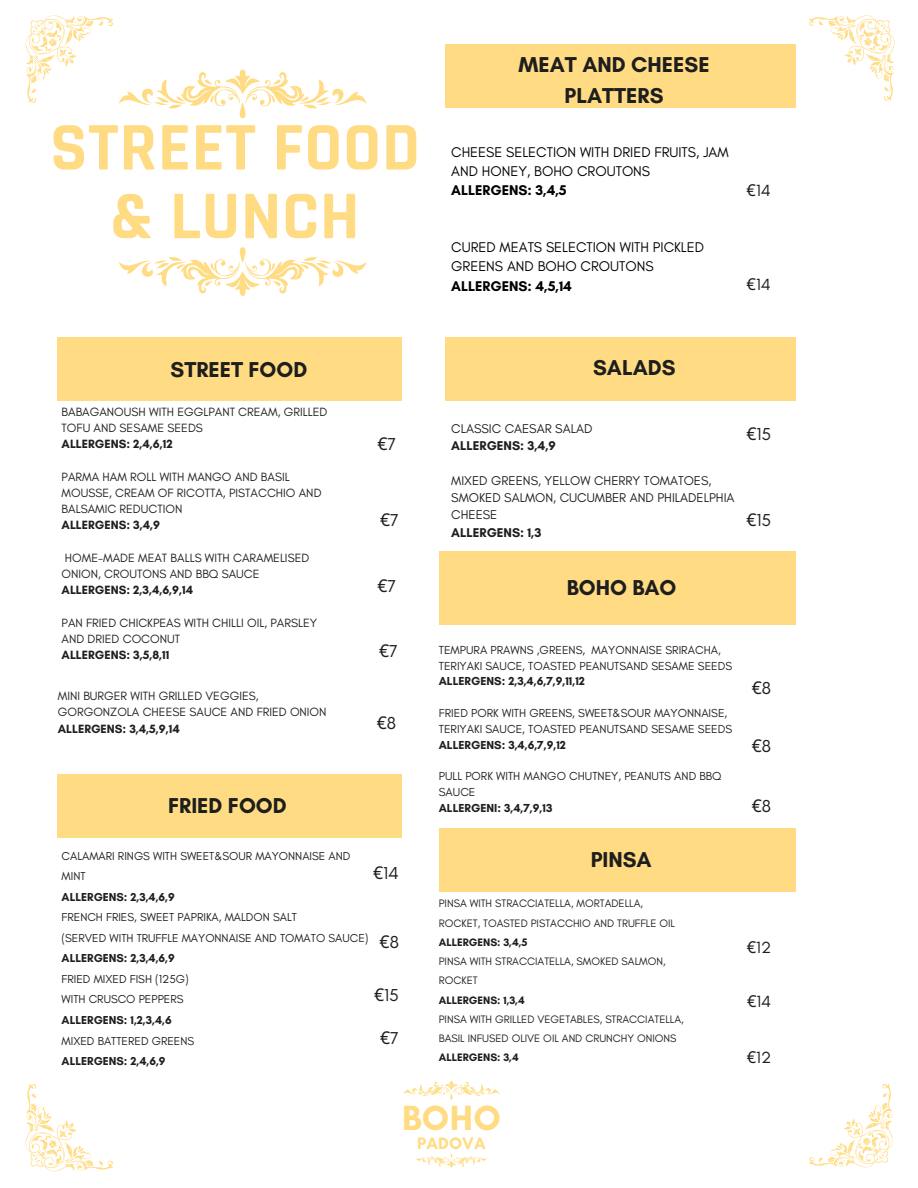
<style>
.page{position:relative;width:918px;height:1188px;background:#fff}
.page>*{position:absolute;margin:0;border:0;box-sizing:border-box;transform-origin:0 0}
.t1{font:700 69px/68.7px "Rajdhani";letter-spacing:.01em;color:#ffdc83;text-align:center}
.t2{font:700 35.55px "Glacial Indifference";color:#ffdc83}
.t3{font:700 21.9px/30.3px "Glacial Indifference";color:#1e1e1e;text-align:center}
.t4{font:17.55px "Noto Sans";color:#1e1e1e}
.t5{font:17.55px "Glacial Indifference";color:#1e1e1e}
.t6{font:700 16.95px "Glacial Indifference";letter-spacing:.01em;color:#ffdc83}
.t7{font:16.5px "Glacial Indifference";color:#1e1e1e}
.t8{font:14.4px/19.2px "Glacial Indifference";color:#000}
.t9{font:12.9px/17.2px "Glacial Indifference";color:#1e1e1e}
.t10{font:12.15px/16.2px "Glacial Indifference";color:#1e1e1e}
.t11{font:700 12.15px "Glacial Indifference";color:#1e1e1e}
.t12{font:11.85px/15.8px "Glacial Indifference";color:#1e1e1e}
.t13{font:700 11.85px "Glacial Indifference";color:#1e1e1e}
.t14{font:11.7px/20.5px "Glacial Indifference";color:#1e1e1e}
.t15{font:700 11.7px "Glacial Indifference";color:#1e1e1e}
.t16{font:10.95px "Glacial Indifference";color:#1e1e1e}
.t17{font:700 10.95px "Glacial Indifference";color:#1e1e1e}
.s1{font-weight:700}
.s2{font-family:"Noto Sans"}
.s3{font-family:"Glacial Indifference"}
</style>
<div class="page">
<svg style="left:25px;top:15px;width:88px;height:88px"></svg>
<svg style="left:809px;top:15px;width:86px;height:86px"></svg>
<svg style="left:25px;top:1084px;width:88px;height:88px"></svg>
<svg style="left:119px;top:70px;width:248px;height:48px"></svg>
<svg style="left:119px;top:248px;width:248px;height:48px"></svg>
<svg style="left:403px;top:1081px;width:97px;height:19px"></svg>
<svg style="left:416px;top:1154px;width:71px;height:13px"></svg>
<svg style="left:809px;top:1084px;width:84px;height:84px"></svg>
<div style="left:58px;top:337px;width:344px;height:64px;background:#ffdc83"></div>
<div style="left:445px;top:45px;width:351px;height:63px;background:#ffdc83"></div>
<div style="left:445px;top:337px;width:351px;height:64px;background:#ffdc83"></div>
<div style="left:58px;top:774px;width:344px;height:64px;background:#ffdc83"></div>
<div style="left:439px;top:828px;width:357px;height:64px;background:#ffdc83"></div>
<div style="left:439px;top:551px;width:356px;height:74px;background:#ffdc83"></div>
<p class="t1" style="left:50px;top:115px;width:371px">STREET FOOD &amp; LUNCH</p>
<h6 class="t3" style="left:519px;top:49px;width:193px">MEAT AND CHEESE<br>PLATTERS</h6>
<p class="t8" style="left:451px;top:142px;width:279px">CHEESE SELECTION WITH DRIED FRUITS, JAM<br>AND HONEY, BOHO CROUTONS<br><span class="s1">ALLERGENS: 3,4,5</span></p>
<p class="t8" style="left:451px;top:238px;width:254px">CURED MEATS SELECTION WITH PICKLED<br>GREENS AND BOHO CROUTONS<br><span class="s1">ALLERGENS: 4,5,14</span></p>
<p class="t7" style="left:747px;top:181px;width:26px"><span class="s2">€</span>14</p>
<p class="t7" style="left:747px;top:275px;width:26px"><span class="s2">€</span>14</p>
<h1 class="t3" style="left:171px;top:355px;width:138px">STREET FOOD</h1>
<p class="t10" style="left:62px;top:403px;width:267px">BABAGANOUSH WITH EGGLPANT CREAM, GRILLED<br>TOFU AND SESAME SEEDS</p>
<p class="t11" style="left:62px;top:437px;width:113px">ALLERGENS: 2,4,6,12</p>
<p class="t10" style="left:62px;top:468px;width:261px">PARMA HAM ROLL WITH MANGO AND BASIL<br>MOUSSE, CREAM OF RICOTTA, PISTACCHIO AND<br>BALSAMIC REDUCTION</p>
<p class="t11" style="left:62px;top:518px;width:100px">ALLERGENS: 3,4,9</p>
<p class="t10" style="left:62px;top:550px;width:249px">HOME-MADE MEAT BALLS WITH CARAMELISED<br>ONION, CROUTONS AND BBQ SAUCE</p>
<p class="t11" style="left:62px;top:583px;width:133px">ALLERGENS: 2,3,4,6,9,14</p>
<h5 class="t10" style="left:62px;top:615px;width:257px">PAN FRIED CHICKPEAS WITH CHILLI OIL, PARSLEY<br>AND DRIED COCONUT</h5>
<h5 class="t11" style="left:62px;top:648px;width:109px">ALLERGENS: 3,5,8,11</h5>
<h5 class="t10" style="left:58px;top:688px;width:270px">MINI BURGER WITH GRILLED VEGGIES,<br>GORGONZOLA CHEESE SAUCE AND FRIED ONION</h5>
<h5 class="t11" style="left:58px;top:721px;width:124px">ALLERGENS: 3,4,5,9,14</h5>
<h5 class="t3" style="left:168px;top:790px;width:120px">FRIED FOOD</h5>
<h3 class="t4" style="left:377px;top:432px;width:20px">€<span class="s3">7</span></h3>
<h6 class="t4" style="left:380px;top:507px;width:20px">€<span class="s3">7</span></h6>
<h6 class="t4" style="left:377px;top:573px;width:20px">€<span class="s3">7</span></h6>
<h5 class="t4" style="left:379px;top:638px;width:20px">€<span class="s3">7</span></h5>
<p class="t4" style="left:377px;top:710px;width:21px">€<span class="s3">8</span></p>
<h5 class="t14" style="left:62px;top:845px;width:290px">CALAMARI RINGS WITH SWEET&amp;SOUR MAYONNAISE AND<br>MINT</h5>
<p class="t15" style="left:62px;top:890px;width:115px">ALLERGENS: 2,3,4,6,9</p>
<h3 class="t14" style="left:62px;top:907px;width:237px">FRENCH FRIES, SWEET PAPRIKA, MALDON SALT</h3>
<p class="t14" style="left:62px;top:927px;width:308px">(SERVED WITH TRUFFLE MAYONNAISE AND TOMATO SAUCE)</p>
<p class="t15" style="left:62px;top:951px;width:115px">ALLERGENS: 2,3,4,6,9</p>
<p class="t14" style="left:62px;top:969px;width:129px">FRIED MIXED FISH (125G)</p>
<p class="t14" style="left:62px;top:989px;width:123px">WITH CRUSCO PEPPERS</p>
<p class="t15" style="left:62px;top:1013px;width:112px">ALLERGENS: 1,2,3,4,6</p>
<p class="t14" style="left:62px;top:1030px;width:134px">MIXED BATTERED GREENS</p>
<p class="t15" style="left:62px;top:1054px;width:106px">ALLERGENS: 2,4,6,9</p>
<h5 class="t5" style="left:373px;top:862px;width:27px"><span class="s2">€</span>14</h5>
<p class="t4" style="left:380px;top:929px;width:21px">€<span class="s3">8</span></p>
<p class="t5" style="left:374px;top:985px;width:26px"><span class="s2">€</span>15</p>
<h3 class="t4" style="left:380px;top:1026px;width:20px">€<span class="s3">7</span></h3>
<h6 class="t3" style="left:593px;top:353px;width:84px">SALADS</h6>
<h5 class="t9" style="left:451px;top:420px;width:143px">CLASSIC CAESAR SALAD<br><span class="s1">ALLERGENS: 3,4,9</span></h5>
<h5 class="t9" style="left:451px;top:472px;width:285px">MIXED GREENS, YELLOW CHERRY TOMATOES,<br>SMOKED SALMON, CUCUMBER AND PHILADELPHIA<br>CHEESE<br><span class="s1">ALLERGENS: 1,3</span></h5>
<h3 class="t5" style="left:746px;top:424px;width:26px"><span class="s2">€</span>15</h3>
<h5 class="t5" style="left:746px;top:509px;width:26px"><span class="s2">€</span>15</h5>
<p class="t3" style="left:567px;top:572px;width:111px">BOHO BAO</p>
<p class="t12" style="left:439px;top:642px;width:295px">TEMPURA PRAWNS ,GREENS, MAYONNAISE SRIRACHA,<br>TERIYAKI SAUCE, TOASTED PEANUTSAND SESAME SEEDS</p>
<p class="t13" style="left:439px;top:674px;width:148px">ALLERGENS: 2,3,4,6,7,9,11,12</p>
<p class="t12" style="left:439px;top:705px;width:295px">FRIED PORK WITH GREENS, SWEET&amp;SOUR MAYONNAISE,<br>TERIYAKI SAUCE, TOASTED PEANUTSAND SESAME SEEDS</p>
<p class="t13" style="left:439px;top:737px;width:129px">ALLERGENS: 3,4,6,7,9,12</p>
<p class="t12" style="left:439px;top:768px;width:284px">PULL PORK WITH MANGO CHUTNEY, PEANUTS AND BBQ<br>SAUCE</p>
<p class="t13" style="left:439px;top:800px;width:115px">ALLERGENI: 3,4,7,9,13</p>
<h5 class="t4" style="left:752px;top:675px;width:21px">€<span class="s3">8</span></h5>
<p class="t4" style="left:752px;top:733px;width:21px">€<span class="s3">8</span></p>
<p class="t4" style="left:752px;top:794px;width:21px">€<span class="s3">8</span></p>
<p class="t3" style="left:591px;top:845px;width:63px">PINSA</p>
<p class="t16" style="left:439px;top:897px;width:206px">PINSA WITH STRACCIATELLA, MORTADELLA,</p>
<h5 class="t16" style="left:439px;top:916px;width:238px">ROCKET, TOASTED PISTACCHIO AND TRUFFLE OIL</h5>
<h5 class="t17" style="left:439px;top:935px;width:90px">ALLERGENS: 3,4,5</h5>
<h5 class="t16" style="left:439px;top:955px;width:228px">PINSA WITH STRACCIATELLA, SMOKED SALMON,</h5>
<h5 class="t16" style="left:439px;top:974px;width:40px">ROCKET</h5>
<p class="t17" style="left:439px;top:993px;width:87px">ALLERGENS: 1,3,4</p>
<p class="t16" style="left:439px;top:1012px;width:246px">PINSA WITH GRILLED VEGETABLES, STRACCIATELLA,</p>
<h5 class="t16" style="left:439px;top:1032px;width:239px">BASIL INFUSED OLIVE OIL AND CRUNCHY ONIONS</h5>
<h3 class="t17" style="left:439px;top:1051px;width:81px">ALLERGENS: 3,4</h3>
<p class="t7" style="left:747px;top:938px;width:26px"><span class="s2">€</span>12</p>
<p class="t7" style="left:747px;top:992px;width:26px"><span class="s2">€</span>14</p>
<p class="t7" style="left:747px;top:1047px;width:26px"><span class="s2">€</span>12</p>
<p class="t2" style="left:402px;top:1096px;width:100px">BOHO</p>
<h3 class="t6" style="left:417px;top:1133px;width:70px">PADOVA</h3>
</div>
